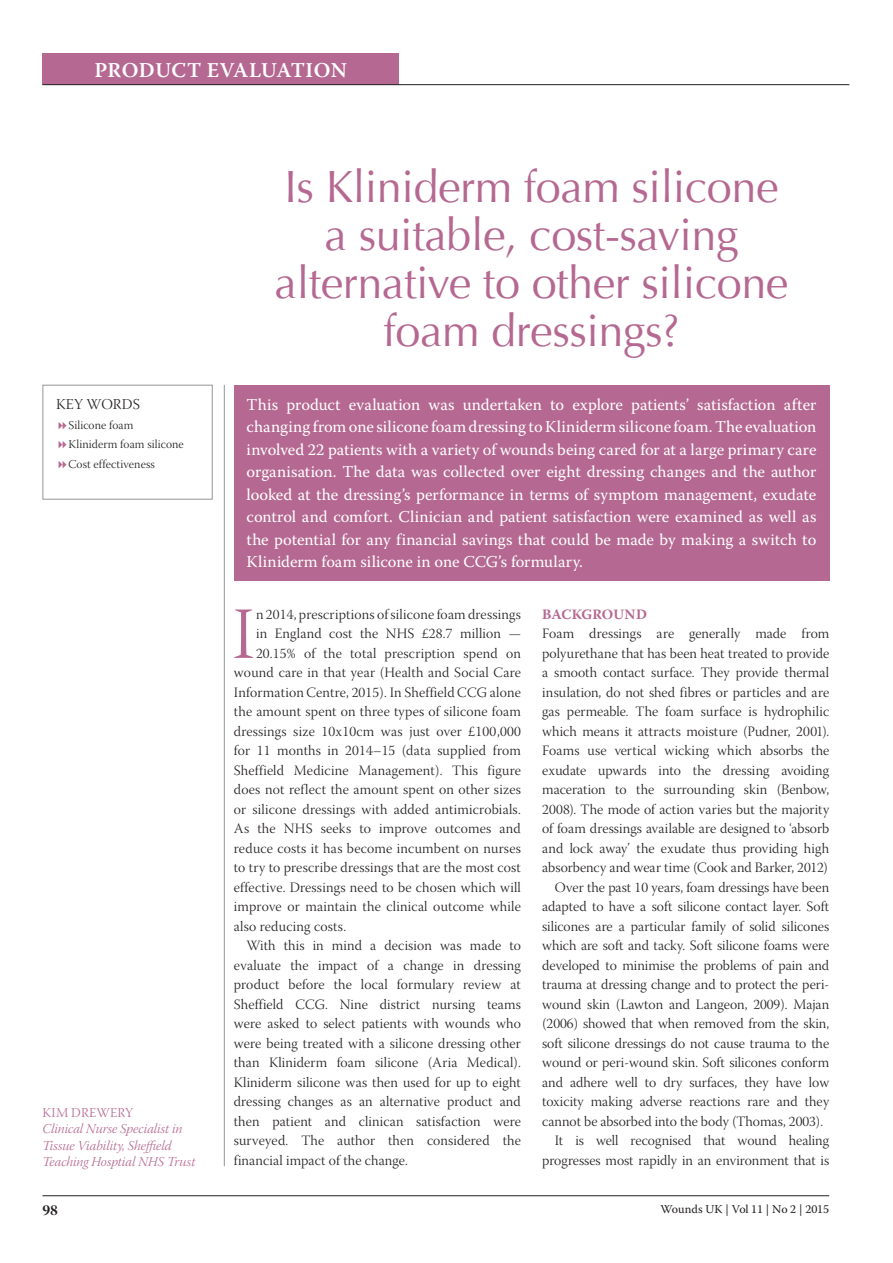
<style>
.page{position:relative;width:893px;height:1263px;background:#fff}
.page>*{position:absolute;margin:0;border:0;box-sizing:border-box;transform-origin:0 0}
.t1{font:73.35px "Warnock Pro Light Subh";color:#b56891}
.t2{font:45px/48px "Optima";letter-spacing:-.01em;color:#b56891;text-align:center}
.t3{font:600 21px "Warnock Pro";letter-spacing:.02em;color:#fff}
.t4{font:16.5px/22.5px "Warnock Pro";color:#fff;text-align:justify}
.t5{font:15px "Warnock Pro Light Subh";letter-spacing:.01em;color:#231f20}
.t6{font:15px "Warnock Pro Bold Subh";color:#231f20}
.t7{font:14.25px "Warnock Pro Light Subh";letter-spacing:.01em;color:#231f20}
.t8{font:700 14.25px "Warnock Pro";color:#b56891}
.t9{font:13.5px/16.2px "Warnock Pro Light It Subh";color:#b56891}
.t10{font:13.5px "Warnock Pro Light Subh";letter-spacing:.015em;color:#b56891}
.t11{font:12px/19.5px "Warnock Pro Light Subh";letter-spacing:.01em;color:#231f20}
.t12{font:12px "Warnock Pro";letter-spacing:-.005em;color:#231f20}
</style>
<div class="page">
<hr style="left:43px;top:1195px;width:786px;height:1px;background:#231f20">
<div style="left:43px;top:53px;width:356px;height:32px;background:#b56891"></div>
<hr style="left:43px;top:84px;width:806px;height:1px;background:#231f20">
<hr style="left:224px;top:385px;width:1px;height:781px;background:#939598">
<div style="left:234px;top:385px;width:595px;height:195px;background:#b56891"></div>
<div style="left:43px;top:385px;width:170px;height:115px;border:1px solid #939598"></div>
<h3 class="t3" style="left:94px;top:57px;width:254px">PRODUCT EVALUATION</h3>
<p class="t5" style="left:56px;top:396px;width:85px">KEY WORDS</p>
<p class="t11" style="left:69px;top:417px;width:117px">Silicone foam<br>Kliniderm foam silicone<br>Cost effectiveness</p>
<p class="t10" style="left:43px;top:1105px;width:92px">KIM DREWERY</p>
<p class="t9" style="left:43px;top:1122px;width:154px">Clinical Nurse Specialist in<br>Tissue Viability, Sheffield<br>Teaching Hosptial NHS Trust</p>
<p class="t6" style="left:42px;top:1201px;width:17px">98</p>
<h2 class="t2" style="left:275px;top:164px;width:515px">Is Kliniderm foam silicone a suitable, cost-saving alternative to other silicone foam dressings?</h2>
<p class="t4" style="left:247px;top:393px;width:571px">This product evaluation was undertaken to explore patients’ satisfaction after changing from one silicone foam dressing to Kliniderm silicone foam. The evaluation involved 22 patients with a variety of wounds being cared for at a large primary care organisation. The data was collected over eight dressing changes and the author looked at the dressing’s performance in terms of symptom management, exudate control and comfort. Clinician and patient satisfaction were examined as well as the potential for any financial savings that could be made by making a switch to Kliniderm foam silicone in one CCG’s formulary.</p>
<h1 class="t1" style="left:232px;top:594px;width:24px">I</h1>
<p class="t7" style="left:256px;top:606px;width:266px">n 2014, prescriptions of silicone foam dressings</p>
<p class="t7" style="left:256px;top:626px;width:266px">in England cost the NHS £28.7 million —</p>
<p class="t7" style="left:256px;top:645px;width:266px">20.15% of the total prescription spend on</p>
<p class="t7" style="left:234px;top:665px;width:289px">wound care in that year (Health and Social Care</p>
<p class="t7" style="left:234px;top:684px;width:289px">Information Centre, 2015). In Sheffield CCG alone</p>
<p class="t7" style="left:234px;top:704px;width:289px">the amount spent on three types of silicone foam</p>
<p class="t7" style="left:234px;top:723px;width:289px">dressings size 10x10cm was just over £100,000</p>
<p class="t7" style="left:234px;top:743px;width:289px">for 11 months in 2014–15 (data supplied from</p>
<p class="t7" style="left:234px;top:762px;width:289px">Sheffield Medicine Management). This figure</p>
<p class="t7" style="left:234px;top:782px;width:288px">does not reflect the amount spent on other sizes</p>
<p class="t7" style="left:234px;top:801px;width:289px">or silicone dressings with added antimicrobials.</p>
<p class="t7" style="left:234px;top:821px;width:288px">As the NHS seeks to improve outcomes and</p>
<p class="t7" style="left:234px;top:840px;width:288px">reduce costs it has become incumbent on nurses</p>
<p class="t7" style="left:234px;top:860px;width:289px">to try to prescribe dressings that are the most cost</p>
<p class="t7" style="left:234px;top:879px;width:288px">effective. Dressings need to be chosen which will</p>
<p class="t7" style="left:234px;top:899px;width:289px">improve or maintain the clinical outcome while</p>
<p class="t7" style="left:234px;top:918px;width:114px">also reducing costs.</p>
<p class="t7" style="left:247px;top:938px;width:276px">With this in mind a decision was made to</p>
<p class="t7" style="left:234px;top:957px;width:288px">evaluate the impact of a change in dressing</p>
<p class="t7" style="left:234px;top:977px;width:289px">product before the local formulary review at</p>
<p class="t7" style="left:234px;top:996px;width:289px">Sheffield CCG. Nine district nursing teams</p>
<p class="t7" style="left:234px;top:1016px;width:289px">were asked to select patients with wounds who</p>
<p class="t7" style="left:234px;top:1035px;width:289px">were being treated with a silicone dressing other</p>
<p class="t7" style="left:234px;top:1055px;width:289px">than Kliniderm foam silicone (Aria Medical).</p>
<p class="t7" style="left:234px;top:1074px;width:288px">Kliniderm silicone was then used for up to eight</p>
<p class="t7" style="left:234px;top:1094px;width:288px">dressing changes as an alternative product and</p>
<p class="t7" style="left:234px;top:1113px;width:288px">then patient and clinican satisfaction were</p>
<p class="t7" style="left:234px;top:1133px;width:288px">surveyed. The author then considered the</p>
<p class="t7" style="left:234px;top:1152px;width:176px">financial impact of the change.</p>
<p class="t8" style="left:542px;top:605px;width:106px">BACKGROUND</p>
<p class="t7" style="left:542px;top:626px;width:289px">Foam dressings are generally made from</p>
<p class="t7" style="left:542px;top:645px;width:289px">polyurethane that has been heat treated to provide</p>
<p class="t7" style="left:542px;top:665px;width:289px">a smooth contact surface. They provide thermal</p>
<p class="t7" style="left:542px;top:684px;width:288px">insulation, do not shed fibres or particles and are</p>
<p class="t7" style="left:542px;top:704px;width:288px">gas permeable. The foam surface is hydrophilic</p>
<p class="t7" style="left:542px;top:723px;width:289px">which means it attracts moisture (Pudner, 2001).</p>
<p class="t7" style="left:542px;top:743px;width:289px">Foams use vertical wicking which absorbs the</p>
<p class="t7" style="left:542px;top:762px;width:289px">exudate upwards into the dressing avoiding</p>
<p class="t7" style="left:542px;top:782px;width:288px">maceration to the surrounding skin (Benbow,</p>
<p class="t7" style="left:542px;top:801px;width:289px">2008). The mode of action varies but the majority</p>
<p class="t7" style="left:542px;top:821px;width:288px">of foam dressings available are designed to ‘absorb</p>
<p class="t7" style="left:542px;top:840px;width:289px">and lock away’ the exudate thus providing high</p>
<p class="t7" style="left:542px;top:860px;width:287px">absorbency and wear time (Cook and Barker, 2012)</p>
<p class="t7" style="left:555px;top:879px;width:276px">Over the past 10 years, foam dressings have been</p>
<p class="t7" style="left:542px;top:899px;width:288px">adapted to have a soft silicone contact layer. Soft</p>
<p class="t7" style="left:542px;top:918px;width:288px">silicones are a particular family of solid silicones</p>
<p class="t7" style="left:542px;top:938px;width:289px">which are soft and tacky. Soft silicone foams were</p>
<p class="t7" style="left:542px;top:957px;width:289px">developed to minimise the problems of pain and</p>
<p class="t7" style="left:542px;top:977px;width:288px">trauma at dressing change and to protect the peri-</p>
<p class="t7" style="left:542px;top:996px;width:289px">wound skin (Lawton and Langeon, 2009). Majan</p>
<p class="t7" style="left:542px;top:1016px;width:289px">(2006) showed that when removed from the skin,</p>
<p class="t7" style="left:542px;top:1035px;width:289px">soft silicone dressings do not cause trauma to the</p>
<p class="t7" style="left:542px;top:1055px;width:289px">wound or peri-wound skin. Soft silicones conform</p>
<p class="t7" style="left:542px;top:1074px;width:289px">and adhere well to dry surfaces, they have low</p>
<p class="t7" style="left:542px;top:1094px;width:289px">toxicity making adverse reactions rare and they</p>
<p class="t7" style="left:542px;top:1113px;width:283px">cannot be absorbed into the body (Thomas, 2003).</p>
<p class="t7" style="left:555px;top:1133px;width:276px">It is well recognised that wound healing</p>
<p class="t7" style="left:542px;top:1152px;width:289px">progresses most rapidly in an environment that is</p>
<p class="t12" style="left:660px;top:1202px;width:170px">Wounds UK | Vol 11 | No 2 | 2015</p>
</div>
